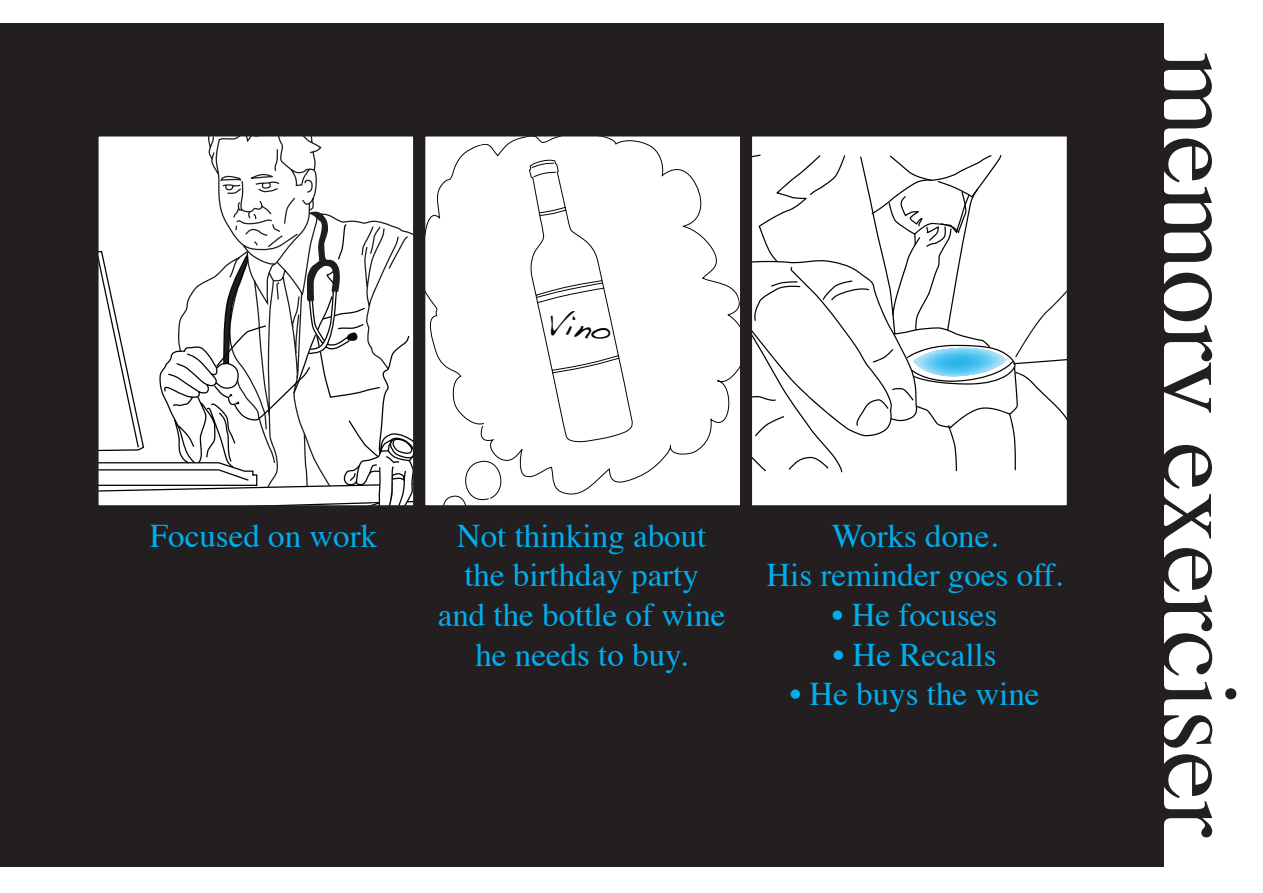
<style>
.page{position:relative;width:1263px;height:893px;background:#fff}
.page>*{position:absolute;margin:0;border:0;box-sizing:border-box;transform-origin:0 0}
.t1{font:109.2px "Times";color:#231f20}
.t2{font:33px "Times";color:#00aeef}
.t3{font:31.5px "Handwriting Dakota";color:#040503}
</style>
<div class="page">
<div style="left:0;top:23px;width:1163px;height:844px;background:#231f20"></div>
<div style="left:93px;top:130px;width:326px;height:381px;background:#fff"></div>
<svg style="left:208px;top:137px;width:114px;height:73px"></svg>
<svg style="left:100px;top:210px;width:312px;height:294px"></svg>
<div style="left:87px;top:124px;width:338px;height:393px;border:12px solid #231f20"></div>
<div style="left:426px;top:137px;width:313px;height:367px;background:#fff"></div>
<div style="left:413px;top:124px;width:339px;height:393px;border:12px solid #231f20"></div>
<div style="left:746px;top:130px;width:327px;height:381px;background:#fff"></div>
<svg style="left:753px;top:155px;width:313px;height:317px"></svg>
<div style="left:740px;top:124px;width:339px;height:393px;border:12px solid #231f20"></div>
<p class="t3" style="left:549px;top:304px;width:64px;rotate:4deg">Vino</p>
<p class="t2" style="left:150px;top:505px;width:229px">Focused on work</p>
<p class="t2" style="left:457px;top:505px;width:251px">Not thinking about</p>
<p class="t2" style="left:832px;top:505px;width:167px">Works done.</p>
<p class="t2" style="left:464px;top:544px;width:236px">the birthday party</p>
<p class="t2" style="left:766px;top:544px;width:298px">His reminder goes off.</p>
<p class="t2" style="left:438px;top:584px;width:289px">and the bottle of wine</p>
<p class="t2" style="left:832px;top:584px;width:167px">• He focuses</p>
<p class="t2" style="left:475px;top:624px;width:214px">he needs to buy.</p>
<p class="t2" style="left:833px;top:624px;width:165px">• He Recalls</p>
<p class="t2" style="left:790px;top:663px;width:251px">• He buys the wine</p>
<p class="t1" style="left:1301px;top:51px;width:787px;rotate:90deg">memory exerciser</p>
</div>
